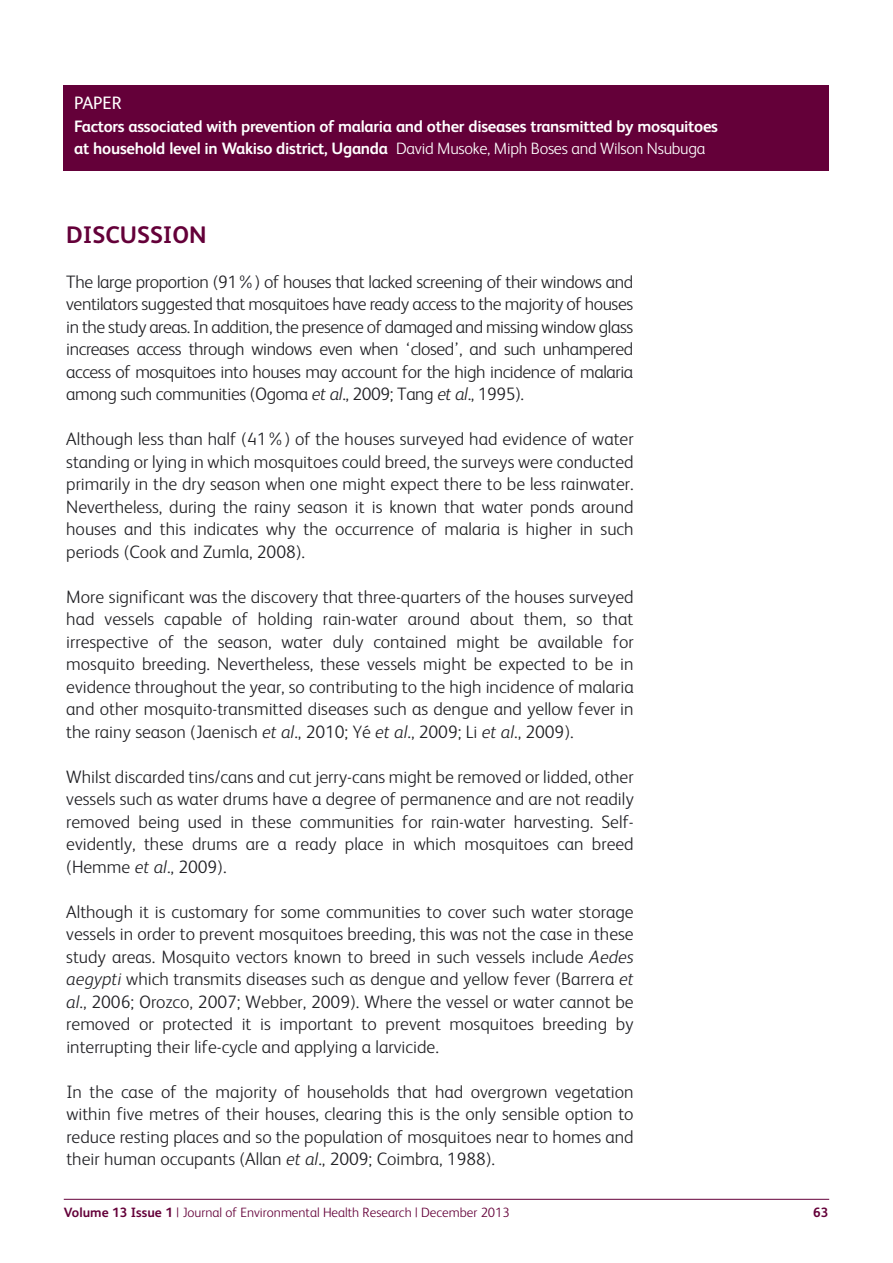
<style>
.page{position:relative;width:893px;height:1263px;background:#fff}
.page>*{position:absolute;margin:0;border:0;box-sizing:border-box;transform-origin:0 0}
.t1{font:700 24px "FS Albert";color:#640039}
.t2{font:300 18px/22.5px "FS Albert";color:#212125;text-align:justify}
.t3{font:18px "FS Albert";color:#fff}
.t4{font:700 16.5px/22.5px "FS Albert";letter-spacing:-.015em;color:#fff}
.t5{font:300 13.5px "FS Albert";color:#640039}
.t6{font:700 13.5px "FS Albert";color:#640039}
.s1{font-weight:300}
.s2{font-style:italic}
.s3{font-weight:700}
</style>
<div class="page">
<hr style="left:64px;top:1199px;width:765px;height:1px;background:#640039">
<div style="left:64px;top:85px;width:765px;height:85px;background:#640039"></div>
<p class="t3" style="left:74px;top:97px;width:49px">PAPER</p>
<p class="t4" style="left:74px;top:116px;width:645px">Factors associated with prevention of malaria and other diseases transmitted by mosquitoes at household level in Wakiso district, Uganda <span class="s1">David Musoke, Miph Boses and Wilson Nsubuga</span></p>
<h1 class="t1" style="left:66px;top:226px;width:142px">DISCUSSION</h1>
<p class="t2" style="left:66px;top:272px;width:568px">The large proportion (91%) of houses that lacked screening of their windows and ventilators suggested that mosquitoes have ready access to the majority of houses in the study areas. In addition, the presence of damaged and missing window glass increases access through windows even when ‘closed’, and such unhampered access of mosquitoes into houses may account for the high incidence of malaria among such communities (Ogoma <span class="s2">et al</span>., 2009; Tang <span class="s2">et al</span>., 1995).</p>
<p class="t2" style="left:66px;top:430px;width:569px">Although less than half (41%) of the houses surveyed had evidence of water standing or lying in which mosquitoes could breed, the surveys were conducted primarily in the dry season when one might expect there to be less rainwater.<br>Nevertheless, during the rainy season it is known that water ponds around houses and this indicates why the occurrence of malaria is higher in such periods (Cook and Zumla, 2008).</p>
<p class="t2" style="left:66px;top:587px;width:569px">More significant was the discovery that three-quarters of the houses surveyed had vessels capable of holding rain-water around about them, so that irrespective of the season, water duly contained might be available for mosquito breeding. Nevertheless, these vessels might be expected to be in evidence throughout the year, so contributing to the high incidence of malaria and other mosquito-transmitted diseases such as dengue and yellow fever in the rainy season (Jaenisch <span class="s2">et al</span>., 2010; Yé <span class="s2">et al</span>., 2009; Li <span class="s2">et al</span>., 2009).</p>
<p class="t2" style="left:66px;top:767px;width:569px">Whilst discarded tins/cans and cut jerry-cans might be removed or lidded, other vessels such as water drums have a degree of permanence and are not readily removed being used in these communities for rain-water harvesting. Self&shy;evidently, these drums are a ready place in which mosquitoes can breed (Hemme <span class="s2">et al</span>., 2009).</p>
<p class="t2" style="left:66px;top:902px;width:569px">Although it is customary for some communities to cover such water storage vessels in order to prevent mosquitoes breeding, this was not the case in these study areas. Mosquito vectors known to breed in such vessels include <span class="s2">Aedes aegypti</span> which transmits diseases such as dengue and yellow fever (Barrera <span class="s2">et al</span>., 2006; Orozco, 2007; Webber, 2009). Where the vessel or water cannot be removed or protected it is important to prevent mosquitoes breeding by interrupting their life-cycle and applying a larvicide.</p>
<p class="t2" style="left:66px;top:1082px;width:569px">In the case of the majority of households that had overgrown vegetation within five metres of their houses, clearing this is the only sensible option to reduce resting places and so the population of mosquitoes near to homes and their human occupants (Allan <span class="s2">et al</span>., 2009; Coimbra, 1988).</p>
<p class="t5" style="left:64px;top:1208px;width:448px"><span class="s3">Volume 13 Issue 1</span> | Journal of Environmental Health Research | December 2013</p>
<p class="t6" style="left:813px;top:1208px;width:17px">63</p>
</div>
